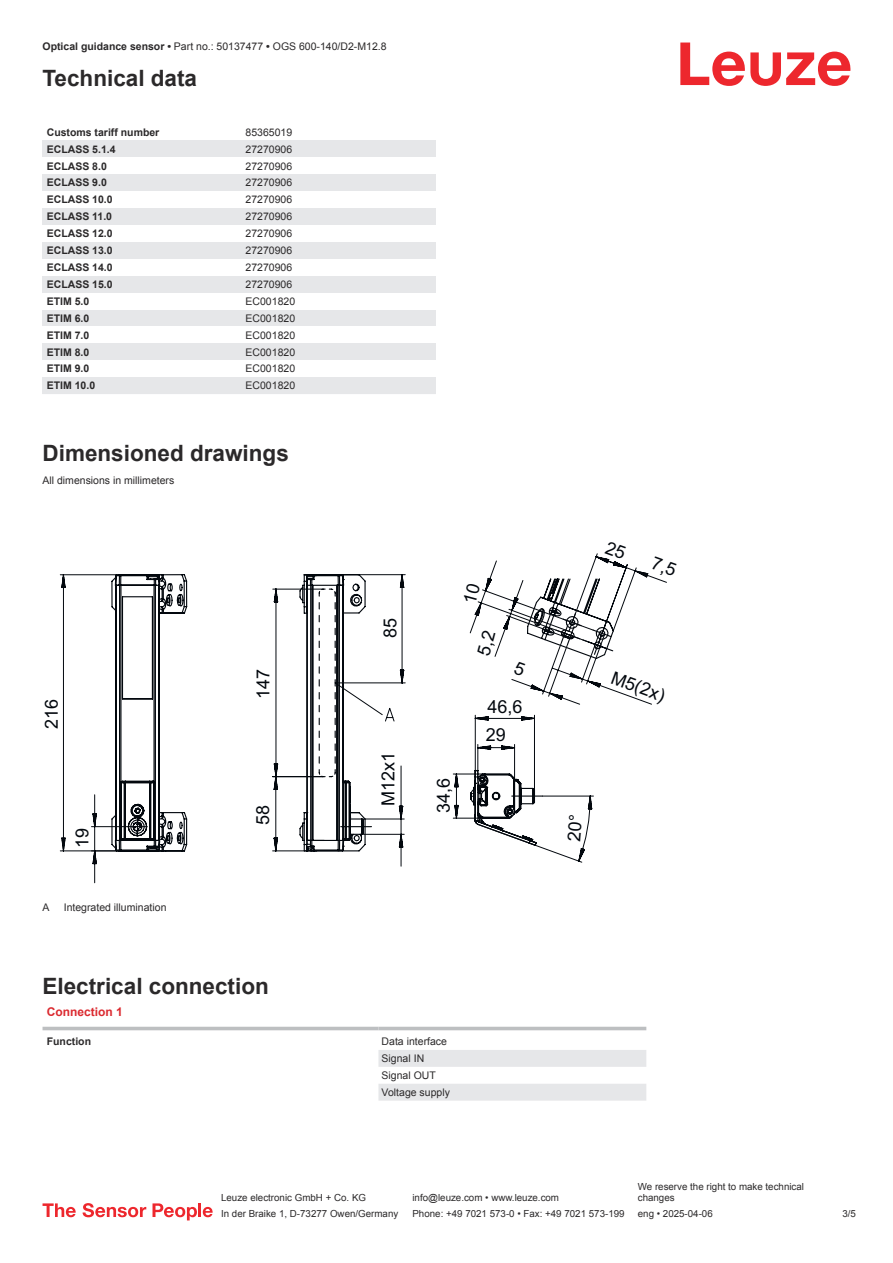
<style>
.page{position:relative;width:893px;height:1263px;background:#fff}
.page>*{position:absolute;margin:0;border:0;box-sizing:border-box;transform-origin:0 0}
.t1{font:700 22.5px "Arial";color:#2b292a}
.t2{font:18px/28.5px "Arial";color:#03080e}
.t3{font:700 12px "Arial";color:#db2a30}
.t4{font:10.5px/17px "Arial";color:#2b292a}
.t5{font:700 10.5px "Arial";color:#2b292a}
.t6{font:9.75px/11.7px "Arial";color:#2b292a}
.s1{font-weight:700}
</style>
<div class="page">
<svg style="left:680px;top:43px;width:170px;height:43px"></svg>
<div style="left:43px;top:140px;width:199px;height:17px;background:#e6e7e9"></div>
<div style="left:242px;top:140px;width:194px;height:17px;background:#e6e7e9"></div>
<div style="left:43px;top:174px;width:199px;height:17px;background:#e6e7e9"></div>
<div style="left:242px;top:174px;width:194px;height:17px;background:#e6e7e9"></div>
<div style="left:43px;top:208px;width:199px;height:17px;background:#e6e7e9"></div>
<div style="left:242px;top:208px;width:194px;height:17px;background:#e6e7e9"></div>
<div style="left:43px;top:242px;width:199px;height:17px;background:#e6e7e9"></div>
<div style="left:242px;top:242px;width:194px;height:17px;background:#e6e7e9"></div>
<div style="left:43px;top:276px;width:199px;height:17px;background:#e6e7e9"></div>
<div style="left:242px;top:276px;width:194px;height:17px;background:#e6e7e9"></div>
<div style="left:43px;top:310px;width:199px;height:16px;background:#e6e7e9"></div>
<div style="left:242px;top:310px;width:194px;height:16px;background:#e6e7e9"></div>
<div style="left:43px;top:343px;width:199px;height:17px;background:#e6e7e9"></div>
<div style="left:242px;top:343px;width:194px;height:17px;background:#e6e7e9"></div>
<div style="left:43px;top:377px;width:199px;height:17px;background:#e6e7e9"></div>
<div style="left:242px;top:377px;width:194px;height:17px;background:#e6e7e9"></div>
<svg style="left:43px;top:1026px;width:603px;height:75px"></svg>
<hr style="left:43px;top:1027px;width:335px;height:3px;background:#bdbfc1">
<hr style="left:378px;top:1027px;width:268px;height:3px;background:#bdbfc1">
<svg style="left:378px;top:1033px;width:268px;height:67px"></svg>
<svg style="left:43px;top:1203px;width:33px;height:14px"></svg>
<svg style="left:83px;top:1203px;width:63px;height:14px"></svg>
<svg style="left:153px;top:1203px;width:44px;height:17px"></svg>
<hr style="left:198px;top:1203px;width:3px;height:14px;background:#ed272d">
<svg style="left:203px;top:1207px;width:10px;height:10px"></svg>
<svg style="left:61px;top:574px;width:345px;height:309px"></svg>
<svg style="left:60px;top:574px;width:67px;height:277px"></svg>
<svg style="left:127px;top:574px;width:246px;height:278px"></svg>
<svg style="left:463px;top:553px;width:204px;height:309px"></svg>
<p class="t4" style="left:43px;top:39px;width:346px"><span class="s1">Optical guidance sensor •</span> Part no.: 50137477 <span class="s1">•</span> OGS 600-140/D2-M12.8</p>
<h1 class="t1" style="left:43px;top:70px;width:156px">Technical data</h1>
<p class="t5" style="left:47px;top:128px;width:114px">Customs tariff number</p>
<p class="t4" style="left:246px;top:125px;width:48px">85365019</p>
<p class="t5" style="left:47px;top:145px;width:70px">ECLASS 5.1.4</p>
<p class="t4" style="left:246px;top:141px;width:48px">27270906</p>
<p class="t5" style="left:47px;top:162px;width:62px">ECLASS 8.0</p>
<p class="t4" style="left:246px;top:158px;width:48px">27270906</p>
<p class="t5" style="left:47px;top:179px;width:62px">ECLASS 9.0</p>
<p class="t4" style="left:246px;top:175px;width:48px">27270906</p>
<p class="t5" style="left:47px;top:196px;width:67px">ECLASS 10.0</p>
<p class="t4" style="left:246px;top:192px;width:48px">27270906</p>
<p class="t5" style="left:47px;top:213px;width:67px">ECLASS 11.0</p>
<p class="t4" style="left:246px;top:209px;width:48px">27270906</p>
<p class="t5" style="left:47px;top:230px;width:67px">ECLASS 12.0</p>
<p class="t4" style="left:246px;top:226px;width:48px">27270906</p>
<p class="t5" style="left:47px;top:246px;width:67px">ECLASS 13.0</p>
<p class="t4" style="left:246px;top:243px;width:48px">27270906</p>
<p class="t5" style="left:47px;top:263px;width:67px">ECLASS 14.0</p>
<p class="t4" style="left:246px;top:260px;width:48px">27270906</p>
<p class="t5" style="left:47px;top:280px;width:67px">ECLASS 15.0</p>
<p class="t4" style="left:246px;top:277px;width:48px">27270906</p>
<p class="t5" style="left:47px;top:297px;width:44px">ETIM 5.0</p>
<p class="t4" style="left:246px;top:294px;width:51px">EC001820</p>
<p class="t5" style="left:47px;top:314px;width:44px">ETIM 6.0</p>
<p class="t4" style="left:246px;top:311px;width:51px">EC001820</p>
<p class="t5" style="left:47px;top:331px;width:44px">ETIM 7.0</p>
<p class="t4" style="left:246px;top:327px;width:51px">EC001820</p>
<p class="t5" style="left:47px;top:348px;width:44px">ETIM 8.0</p>
<p class="t4" style="left:246px;top:344px;width:51px">EC001820</p>
<p class="t5" style="left:47px;top:365px;width:44px">ETIM 9.0</p>
<p class="t4" style="left:246px;top:361px;width:51px">EC001820</p>
<p class="t5" style="left:47px;top:382px;width:50px">ETIM 10.0</p>
<p class="t4" style="left:246px;top:378px;width:51px">EC001820</p>
<h1 class="t1" style="left:43px;top:445px;width:248px">Dimensioned drawings</h1>
<p class="t4" style="left:43px;top:473px;width:133px">All dimensions in millimeters</p>
<h2 class="t2" style="left:39px;top:729px;width:32px;rotate:-90deg">216</h2>
<h2 class="t2" style="left:70px;top:848px;width:22px;rotate:-90deg">19</h2>
<p class="t4" style="left:43px;top:900px;width:9px">A</p>
<p class="t4" style="left:64px;top:900px;width:104px">Integrated illumination</p>
<h2 class="t2" style="left:251px;top:699px;width:32px;rotate:-90deg">147</h2>
<h2 class="t2" style="left:250px;top:825px;width:22px;rotate:-90deg">58</h2>
<h2 class="t2" style="left:377px;top:638px;width:22px;rotate:-90deg">85</h2>
<h2 class="t2" style="left:376px;top:806px;width:56px;rotate:-90deg">M12x1</h2>
<h2 class="t2" style="left:431px;top:813px;width:37px;rotate:-90deg">34,6</h2>
<h1 class="t1" style="left:43px;top:977px;width:228px">Electrical connection</h1>
<p class="t3" style="left:47px;top:1007px;width:78px">Connection 1</p>
<p class="t5" style="left:47px;top:1037px;width:46px">Function</p>
<p class="t4" style="left:382px;top:1034px;width:70px">Data interface<br>Signal IN<br>Signal OUT<br>Voltage supply</p>
<h2 class="t2" style="left:486px;top:694px;width:38px">46,6<br>29</h2>
<h2 class="t2" style="left:616px;top:665px;width:57px;rotate:20deg">M5(2x)</h2>
<p class="t6" style="left:221px;top:1193px;width:146px">Leuze electronic GmbH + Co. KG</p>
<p class="t6" style="left:412px;top:1193px;width:148px">info@leuze.com • www.leuze.com</p>
<p class="t6" style="left:638px;top:1181px;width:168px">We reserve the right to make technical changes</p>
<p class="t6" style="left:221px;top:1209px;width:179px">In der Braike 1, D-73277 Owen/Germany</p>
<p class="t6" style="left:412px;top:1209px;width:214px">Phone: +49 7021 573-0 • Fax: +49 7021 573-199</p>
<p class="t6" style="left:638px;top:1209px;width:76px">eng • 2025-04-06</p>
<p class="t6" style="left:842px;top:1209px;width:15px">3 /5</p>
</div>
